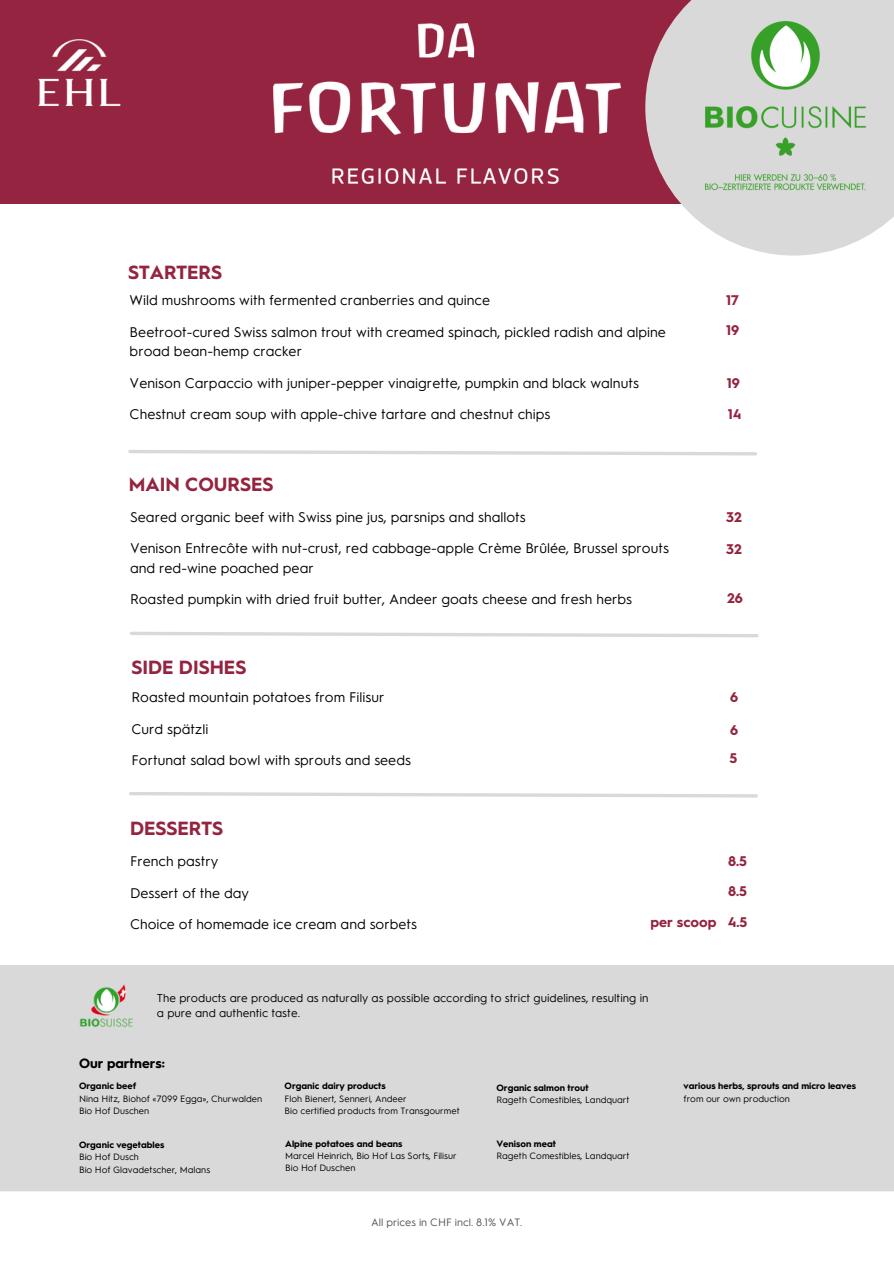
<style>
.page{position:relative;width:894px;height:1264px;background:#fff}
.page>*{position:absolute;margin:0;border:0;box-sizing:border-box;transform-origin:0 0}
.t1{font:700 19.05px "Hurme Geometric Sans 1";color:#942440}
.t2{font:13.95px/19.5px "Hurme Geometric Sans 1";color:#000}
.t3{font:700 13.95px "Hurme Geometric Sans 1";color:#942440}
.t4{font:700 13.5px "Hurme Geometric Sans 1";color:#000}
.t5{font:11.55px/15.3px "Hurme Geometric Sans 1";color:#000}
.t6{font:10.65px "Hurme Geometric Sans 1";color:#545454}
.t7{font:9.15px "Hurme Geometric Sans 1";color:#000}
.t8{font:700 9.15px "Hurme Geometric Sans 1";color:#000}
</style>
<div class="page">
<div style="left:0;top:0;width:892px;height:204px;background:#942440"></div>
<img style="left:273px;top:23px;width:347px;height:160px">
<svg style="left:130px;top:631px;width:629px;height:7px"></svg>
<img style="left:38px;top:39px;width:83px;height:67px">
<div style="left:0;top:965px;width:893px;height:226px;background:#d9d9d9"></div>
<svg style="left:129px;top:792px;width:629px;height:6px"></svg>
<svg style="left:128px;top:450px;width:629px;height:6px"></svg>
<img style="left:79px;top:983px;width:54px;height:44px">
<svg style="left:645px;top:29px;width:237px;height:226px;fill:#d9d9d9"></svg>
<img style="left:668px;top:0;width:225px;height:226px">
<p class="t1" style="left:128px;top:261px;width:95px">STARTERS</p>
<p class="t3" style="left:726px;top:291px;width:14px">17</p>
<p class="t3" style="left:726px;top:322px;width:15px">19</p>
<h1 class="t2" style="left:130px;top:291px;width:362px">Wild mushrooms with fermented cranberries and quince</h1>
<h2 class="t2" style="left:130px;top:322px;width:537px">Beetroot-cured Swiss salmon trout with creamed spinach, pickled radish and alpine broad bean-hemp cracker</h2>
<h2 class="t2" style="left:130px;top:373px;width:510px">Venison Carpaccio with juniper-pepper vinaigrette, pumpkin and black walnuts</h2>
<h2 class="t2" style="left:130px;top:405px;width:422px">Chestnut cream soup with apple-chive tartare and chestnut chips</h2>
<p class="t3" style="left:727px;top:406px;width:15px">14</p>
<p class="t3" style="left:726px;top:375px;width:15px">19</p>
<p class="t1" style="left:129px;top:472px;width:146px">MAIN COURSES</p>
<p class="t2" style="left:130px;top:507px;width:397px">Seared organic beef with Swiss pine jus, parsnips and shallots</p>
<h1 class="t2" style="left:130px;top:538px;width:540px">Venison Entrecôte with nut-crust, red cabbage-apple Crème Brûlée, Brussel sprouts and red-wine poached pear</h1>
<h2 class="t2" style="left:130px;top:589px;width:503px">Roasted pumpkin with dried fruit butter, Andeer goats cheese and fresh herbs</h2>
<p class="t1" style="left:131px;top:656px;width:116px">SIDE DISHES</p>
<h2 class="t2" style="left:131px;top:687px;width:254px">Roasted mountain potatoes from Filisur</h2>
<h2 class="t2" style="left:131px;top:719px;width:78px">Curd spätzli</h2>
<p class="t2" style="left:131px;top:750px;width:281px">Fortunat salad bowl with sprouts and seeds</p>
<p class="t1" style="left:130px;top:817px;width:94px">DESSERTS</p>
<h2 class="t3" style="left:726px;top:509px;width:17px">32</h2>
<h2 class="t3" style="left:725px;top:541px;width:17px">32</h2>
<h2 class="t3" style="left:726px;top:590px;width:17px">26</h2>
<p class="t3" style="left:729px;top:688px;width:10px">6</p>
<h1 class="t3" style="left:729px;top:721px;width:10px">6</h1>
<h2 class="t3" style="left:729px;top:750px;width:9px">5</h2>
<h2 class="t2" style="left:130px;top:851px;width:90px">French pastry</h2>
<h2 class="t2" style="left:130px;top:883px;width:120px">Dessert of the day</h2>
<h2 class="t2" style="left:130px;top:914px;width:288px">Choice of homemade ice cream and sorbets</h2>
<p class="t3" style="left:728px;top:852px;width:20px">8.5</p>
<h2 class="t3" style="left:728px;top:883px;width:20px">8.5</h2>
<h1 class="t3" style="left:650px;top:914px;width:98px">per scoop 4.5</h1>
<h2 class="t5" style="left:157px;top:989px;width:493px">The products are produced as naturally as possible according to strict guidelines, resulting in a pure and authentic taste.</h2>
<p class="t4" style="left:79px;top:1054px;width:87px">Our partners:</p>
<p class="t8" style="left:79px;top:1080px;width:59px">Organic beef</p>
<h3 class="t7" style="left:79px;top:1092px;width:185px">Nina Hitz, Biohof «7099 Egga», Churwalden</h3>
<h2 class="t7" style="left:79px;top:1105px;width:72px">Bio Hof Duschen</h2>
<p class="t8" style="left:79px;top:1139px;width:87px">Organic vegetables</p>
<p class="t7" style="left:79px;top:1151px;width:61px">Bio Hof Dusch</p>
<p class="t7" style="left:79px;top:1163px;width:133px">Bio Hof Glavadetscher, Malans</p>
<p class="t8" style="left:284px;top:1080px;width:103px">Organic dairy products</p>
<p class="t7" style="left:284px;top:1092px;width:124px">Floh Bienert, Senneri, Andeer</p>
<p class="t7" style="left:284px;top:1105px;width:176px">Bio certified products from Transgourmet</p>
<p class="t8" style="left:285px;top:1138px;width:119px">Alpine potatoes and beans</p>
<p class="t7" style="left:285px;top:1150px;width:173px">Marcel Heinrich, Bio Hof Las Sorts, Filisur</p>
<p class="t7" style="left:285px;top:1162px;width:72px">Bio Hof Duschen</p>
<p class="t8" style="left:496px;top:1082px;width:94px">Organic salmon trout</p>
<p class="t7" style="left:496px;top:1094px;width:134px">Rageth Comestibles, Landquart</p>
<p class="t8" style="left:496px;top:1138px;width:61px">Venison meat</p>
<p class="t7" style="left:496px;top:1150px;width:134px">Rageth Comestibles, Landquart</p>
<h2 class="t6" style="left:371px;top:1216px;width:153px">All prices in CHF incl. 8.1% VAT.</h2>
<p class="t8" style="left:683px;top:1080px;width:174px">various herbs, sprouts and micro leaves</p>
<p class="t7" style="left:683px;top:1092px;width:108px">from our own production</p>
</div>
